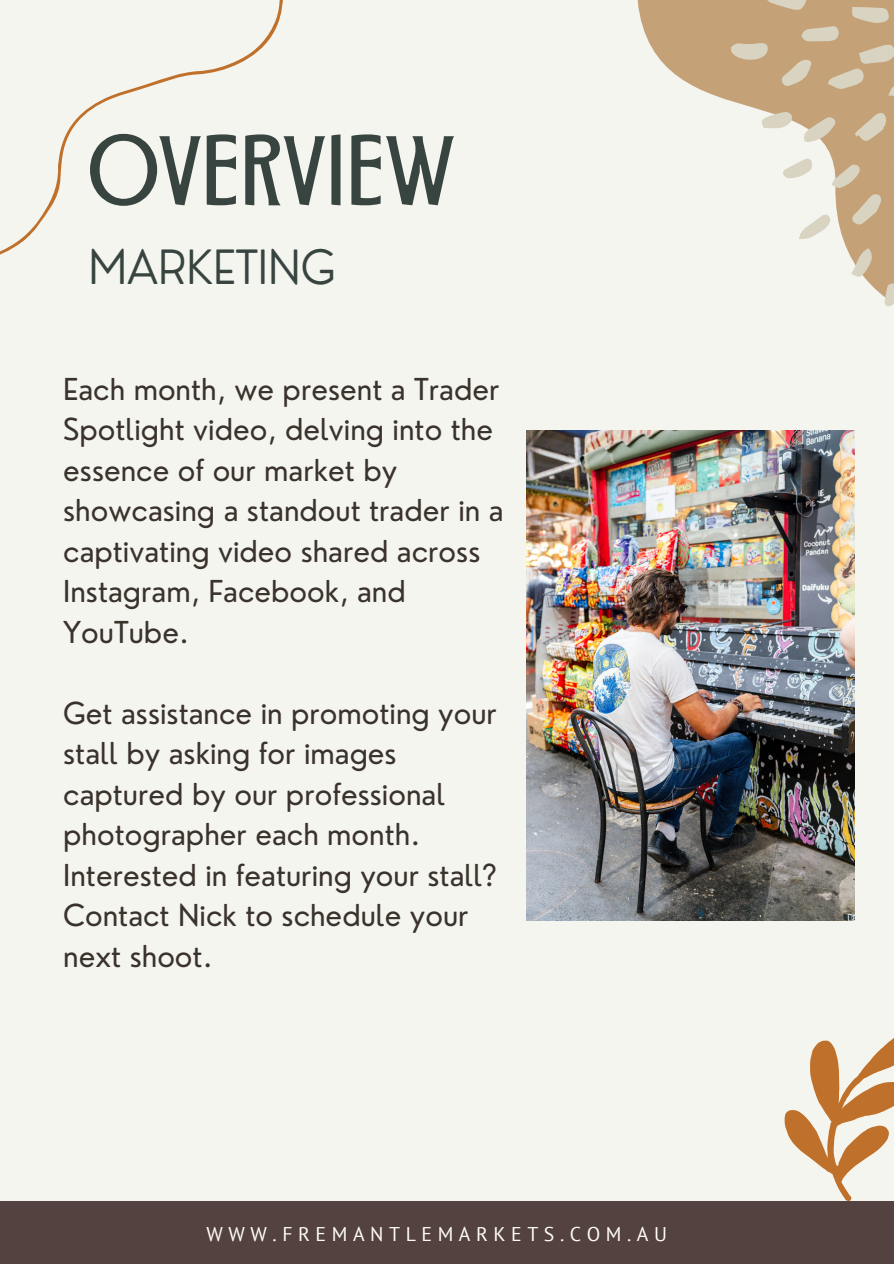
<style>
.page{position:relative;width:894px;height:1264px;background:#fff}
.page>*{position:absolute;margin:0;border:0;box-sizing:border-box;transform-origin:0 0}
.t1{font:81px "Montagna LTD";color:#374440}
.t2{font:300 46.05px "Nourd";color:#374440}
.t3{font:29.4px/40.5px "Nourd";color:#3a332b}
.t4{font:19.8px "PT Sans";letter-spacing:.28em;color:#fffdf1}
</style>
<div class="page">
<div style="left:0;top:0;width:893px;height:1263px;background:#f5f5ef"></div>
<div style="left:0;top:1201px;width:893px;height:62px;background:#544241"></div>
<img style="left:526px;top:430px;width:328px;height:490px">
<svg style="left:637px;top:0;width:256px;height:297px"></svg>
<svg style="left:893px;top:129px;width:1px;height:41px"></svg>
<svg style="left:854px;top:111px;width:33px;height:32px"></svg>
<svg style="left:729px;top:0;width:164px;height:101px;background:#c8aa85"></svg>
<svg style="left:803px;top:116px;width:33px;height:28px"></svg>
<svg style="left:760px;top:111px;width:32px;height:18px"></svg>
<svg style="left:782px;top:158px;width:99px;height:82px"></svg>
<svg style="left:850px;top:247px;width:21px;height:31px"></svg>
<svg style="left:884px;top:283px;width:9px;height:23px"></svg>
<svg style="left:784px;top:1038px;width:109px;height:163px"></svg>
<svg style="left:0;top:0;width:283px;height:255px"></svg>
<p class="t1" style="left:88px;top:134px;width:368px">OVERVIEW</p>
<p class="t2" style="left:88px;top:238px;width:248px">MARKETING</p>
<h1 class="t3" style="left:63px;top:368px;width:442px">Each month, we present a Trader<br>Spotlight video, delving into the essence of our market by showcasing a standout trader in a captivating video shared across<br>Instagram, Facebook, and<br>YouTube.</h1>
<h2 class="t3" style="left:63px;top:692px;width:435px">Get assistance in promoting your stall by asking for images captured by our professional photographer each month.<br>Interested in featuring your stall?<br>Contact Nick to schedule your next shoot.</h2>
<h3 class="t4" style="left:206px;top:1221px;width:462px">WWW.FREMANTLEMARKETS.COM.AU</h3>
</div>
